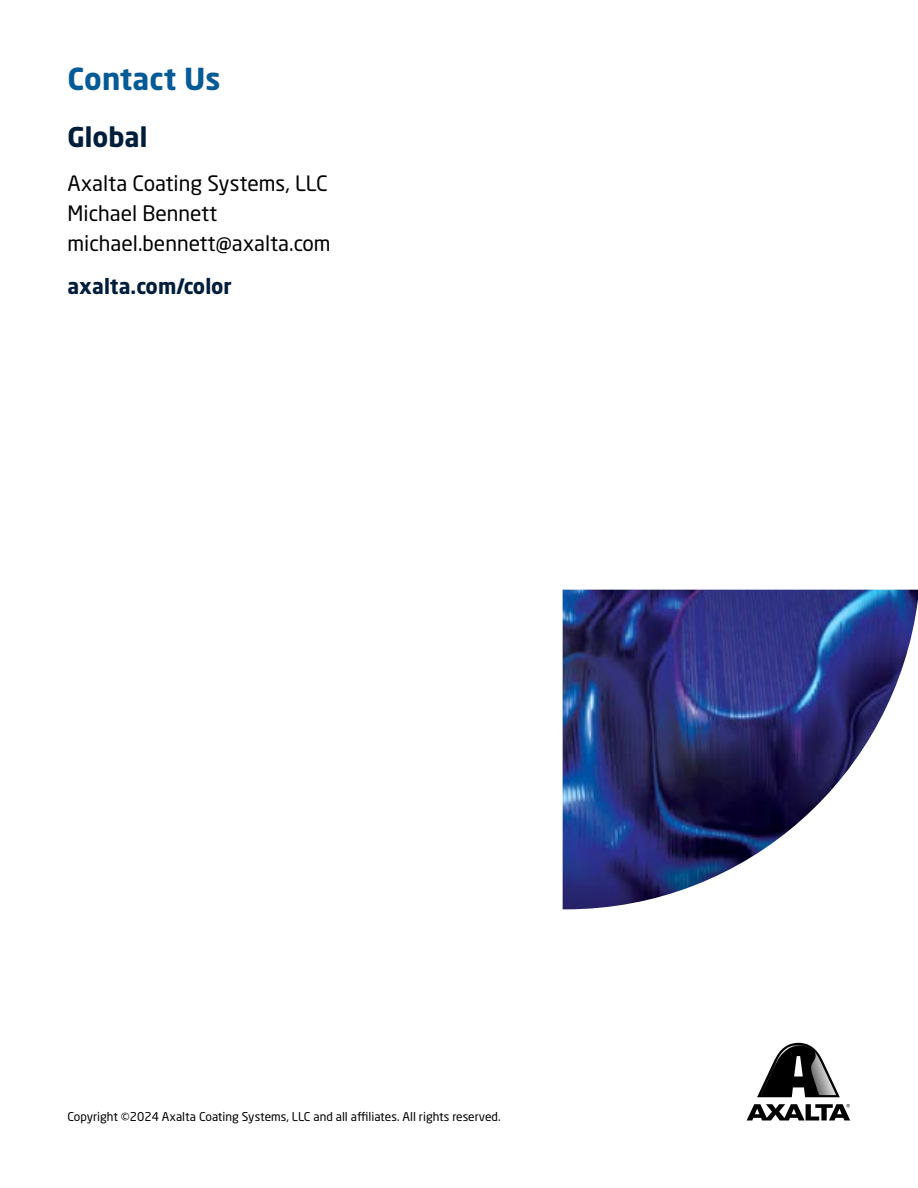
<style>
.page{position:relative;width:918px;height:1188px;background:#fff}
.page>*{position:absolute;margin:0;border:0;box-sizing:border-box;transform-origin:0 0}
.t1{font:700 30px "Neo Sans Pro";color:#045b96}
.t2{font:700 27px "Neo Sans Pro";color:#001e3b}
.t3{font:21px/30px "Neo Sans Pro";color:#000}
.t4{font:700 21px "Neo Sans Pro";color:#001e3b}
.t5{font:12px "Neo Sans Pro";color:#000}
</style>
<div class="page">
<svg style="left:747px;top:1043px;width:103px;height:77px"></svg>
<img style="left:563px;top:590px;width:355px;height:319px">
<h1 class="t1" style="left:68px;top:60px;width:155px">Contact Us</h1>
<h2 class="t2" style="left:68px;top:120px;width:81px">Global</h2>
<h3 class="t3" style="left:68px;top:168px;width:265px">Axalta Coating Systems, LLC<br>Michael Bennett michael.bennett@axalta.com</h3>
<h3 class="t4" style="left:68px;top:273px;width:166px">axalta.com/color</h3>
<p class="t5" style="left:68px;top:1109px;width:435px">Copyright ©2024 Axalta Coating Systems, LLC and all affiliates. All rights reserved.</p>
</div>
